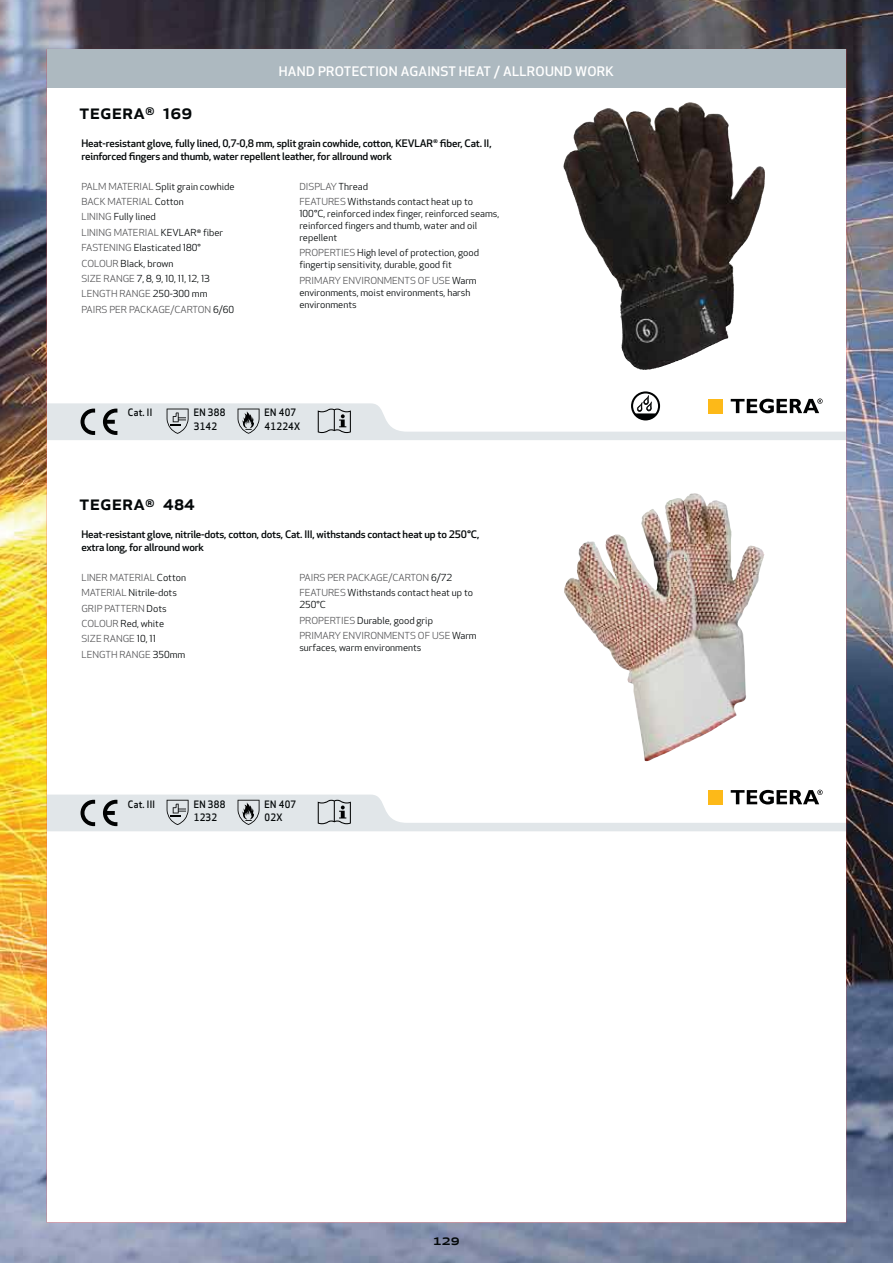
<style>
.page{position:relative;width:893px;height:1263px;background:#fff}
.page>*{position:absolute;margin:0;border:0;box-sizing:border-box;transform-origin:0 0}
.t1{font:500 21px "Apex New";color:#040809}
.t2{font:500 15px "Apex New";color:#040809}
.t3{font:500 12.9px "Apex New";letter-spacing:.02em;color:#fff;scale:1.06 1}
.t4{font:500 10.2px/13.5px "Apex New";letter-spacing:-.015em;color:#040809;scale:1.06 1}
.t5{font:500 10.05px/13.2px "Apex New";letter-spacing:.025em;color:#040809;scale:.95 1}
.t6{font:9.45px/15.5px "Apex New";color:#58585a;scale:1.06 1}
.t7{font:9.45px/12px "Apex New";color:#040809;scale:1.06 1}
.s1{color:#040809}
.s2{color:#58585a}
</style>
<div class="page">
<img style="left:0;top:0;width:893px;height:1263px">
<h3 class="t3" style="left:279px;top:66px;width:318px">HAND PROTECTION AGAINST HEAT / ALLROUND WORK</h3>
<h1 class="t1" style="left:79px;top:103px;width:115px">tegera<sup>®</sup> 169</h1>
<p class="t4" style="left:81px;top:137px;width:389px">Heat-resistant glove, fully lined, 0,7-0,8 mm, split grain cowhide, cotton, KEVLAR<sup>®</sup> fiber, Cat. II, reinforced fingers and thumb, water repellent leather, for allround work</p>
<p class="t6" style="left:81px;top:179px;width:146px">PALM MATERIAL <span class="s1">Split grain cowhide<br></span>BACK MATERIAL <span class="s1">Cotton<br></span>LINING <span class="s1">Fully lined<br></span>LINING MATERIAL <span class="s1">KEVLAR</span><sup>®</sup> <span class="s1">fiber<br></span>FASTENING <span class="s1">Elasticated 180°<br></span>COLOUR <span class="s1">Black, brown<br></span>SIZE RANGE <span class="s1">7, 8, 9, 10, 11, 12, 13<br></span>LENGTH RANGE <span class="s1">250-300 mm<br></span>PAIRS PER PACKAGE/CARTON <span class="s1">6/60</span></p>
<p class="t7" style="left:299px;top:179px;width:165px;line-height:15.5px"><span class="s2">DISPLAY</span> Thread<br><span class="s2">FEATURES</span> Withstands contact heat up to</p>
<p class="t7" style="left:299px;top:208px;width:190px">100°C, reinforced index finger, reinforced seams, reinforced fingers and thumb, water and oil repellent</p>
<p class="t7" style="left:299px;top:248px;width:171px"><span class="s2">PROPERTIES</span> High level of protection, good fingertip sensitivity, durable, good fit</p>
<p class="t7" style="left:299px;top:275px;width:169px"><span class="s2">PRIMARY ENVIRONMENTS OF USE</span> Warm environments, moist environments, harsh environments</p>
<p class="t5" style="left:128px;top:407px;width:27px">Cat. II</p>
<p class="t5" style="left:194px;top:407px;width:35px">EN 388<br>3142</p>
<p class="t5" style="left:265px;top:407px;width:39px">EN 407<br>41224X</p>
<h1 class="t1" style="left:79px;top:494px;width:117px">tegera<sup>®</sup> 484</h1>
<p class="t4" style="left:81px;top:528px;width:377px">Heat-resistant glove, nitrile-dots, cotton, dots, Cat. III, withstands contact heat up to 250°C, extra long, for allround work</p>
<p class="t6" style="left:81px;top:571px;width:100px">LINER MATERIAL <span class="s1">Cotton<br></span>MATERIAL <span class="s1">Nitrile-dots<br></span>GRIP PATTERN <span class="s1">Dots<br></span>COLOUR <span class="s1">Red, white<br></span>SIZE RANGE <span class="s1">10, 11<br></span>LENGTH RANGE <span class="s1">350mm</span></p>
<p class="t6" style="left:299px;top:571px;width:165px">PAIRS PER PACKAGE/CARTON <span class="s1">6/72<br></span>FEATURES <span class="s1">Withstands contact heat up to</span></p>
<p class="t6" style="left:299px;top:598px;width:169px"><span class="s1">250°C<br></span>PROPERTIES <span class="s1">Durable, good grip<br></span>PRIMARY ENVIRONMENTS OF USE <span class="s1">Warm</span></p>
<p class="t7" style="left:299px;top:642px;width:117px">surfaces, warm environments</p>
<p class="t5" style="left:128px;top:798px;width:30px">Cat. III</p>
<p class="t5" style="left:194px;top:798px;width:35px">EN 388<br>1232</p>
<p class="t5" style="left:265px;top:798px;width:35px">EN 407<br>02X</p>
<h2 class="t2" style="left:433px;top:1234px;width:28px">129</h2>
</div>
